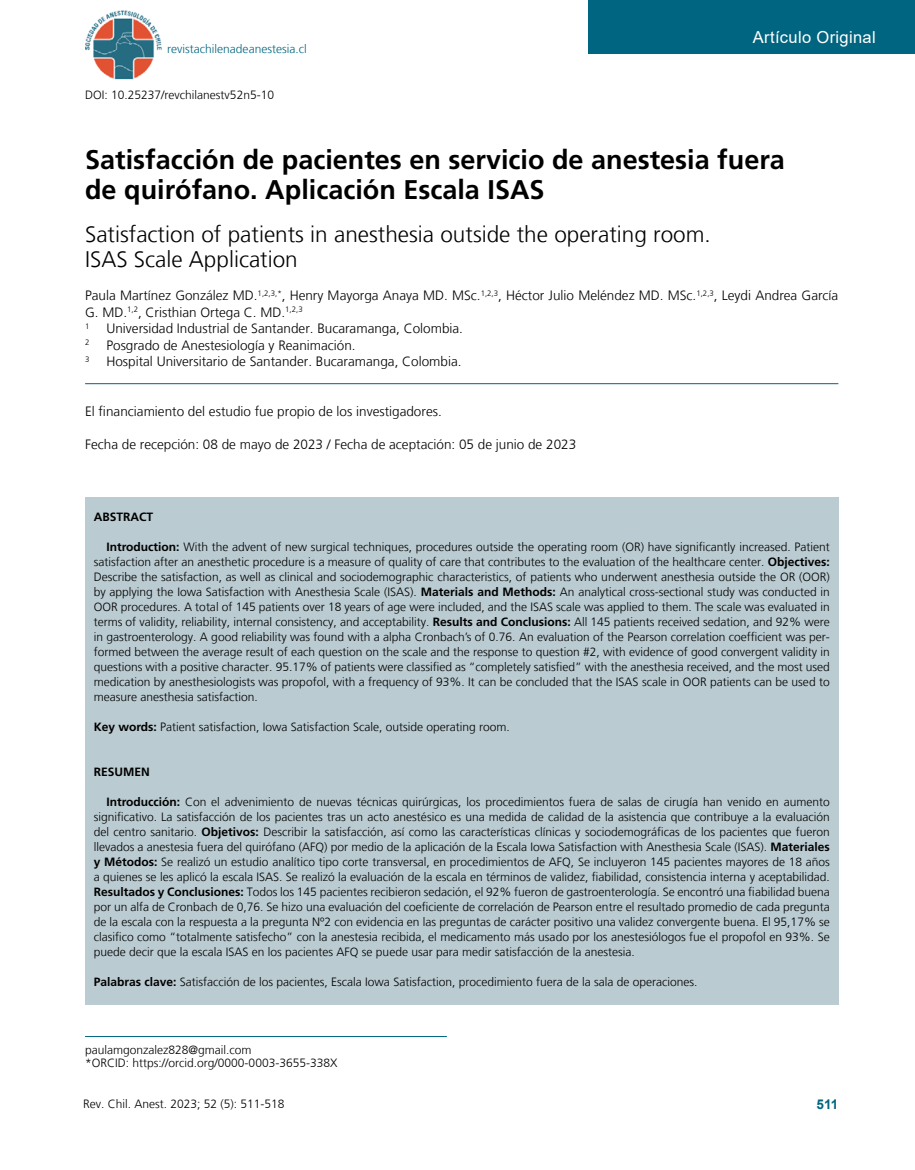
<style>
.page{position:relative;width:915px;height:1170px;background:#fff}
.page>*{position:absolute;margin:0;border:0;box-sizing:border-box;transform-origin:0 0}
.t1{font:700 27px/30px "Frutiger";color:#000}
.t2{font:300 22.5px/25.5px "Frutiger LT";color:#000}
.t3{font:16.5px "Arial";letter-spacing:.02em;color:#fff}
.t4{font:300 13.5px/16.5px "Frutiger LT";color:#000}
.t5{font:700 13.5px "Arial";color:#006580}
.t6{font:300 12px/15px "Frutiger LT";color:#000;text-align:justify}
.t7{font:300 12px "Frutiger LT";color:#006580}
.t8{font:700 12px "Frutiger";color:#000}
.t9{font:300 7.8px "Frutiger LT";color:#000}
.s1{font-family:"Frutiger";font-weight:700}
</style>
<div class="page">
<div style="left:588px;top:0;width:326px;height:54px;background:#006580"></div>
<img style="left:85px;top:10px;width:77px;height:70px">
<hr style="left:85px;top:1036px;width:361px;height:1px;background:#006580">
<hr style="left:85px;top:383px;width:753px;height:1px;background:#006580">
<div style="left:85px;top:497px;width:752px;height:507px;background:#bacbd1"></div>
<p class="t7" style="left:167px;top:42px;width:141px">revistachilenadeanestesia.cl</p>
<p class="t6" style="left:85px;top:88px;width:190px">DOI: 10.25237/revchilanestv52n5-10</p>
<h3 class="t3" style="left:752px;top:26px;width:124px">Artículo Original</h3>
<h1 class="t1" style="left:85px;top:145px;width:701px">Satisfacción de pacientes en servicio de anestesia fuera de quirófano. Aplicación Escala ISAS</h1>
<h2 class="t2" style="left:85px;top:221px;width:627px">Satisfaction of patients in anesthesia outside the operating room.<br>ISAS Scale Application</h2>
<p class="t4" style="left:85px;top:287px;width:754px">Paula Martínez González MD.<sup>1,2,3,*</sup>, Henry Mayorga Anaya MD. MSc.<sup>1,2,3</sup>, Héctor Julio Meléndez MD. MSc.<sup>1,2,3</sup>, Leydi Andrea García<br>G. MD.<sup>1,2</sup>, Cristhian Ortega C. MD.<sup>1,2,3</sup></p>
<p class="t9" style="left:85px;top:321px;width:6px">1</p>
<p class="t4" style="left:106px;top:320px;width:358px">Universidad Industrial de Santander. Bucaramanga, Colombia.</p>
<p class="t9" style="left:85px;top:338px;width:6px">2</p>
<p class="t4" style="left:106px;top:337px;width:251px">Posgrado de Anestesiología y Reanimación.</p>
<p class="t9" style="left:85px;top:354px;width:6px">3</p>
<p class="t4" style="left:106px;top:353px;width:356px">Hospital Universitario de Santander. Bucaramanga, Colombia.</p>
<p class="t4" style="left:85px;top:403px;width:358px">El financiamiento del estudio fue propio de los investigadores.</p>
<p class="t4" style="left:85px;top:436px;width:492px">Fecha de recepción: 08 de mayo de 2023 / Fecha de aceptación: 05 de junio de 2023</p>
<p class="t8" style="left:94px;top:509px;width:61px">ABSTRACT</p>
<p class="t6" style="left:94px;top:539px;width:737px;text-indent:13px"><span class="s1">Introduction:</span> With the advent of new surgical techniques, procedures outside the operating room (OR) have significantly increased. Patient satisfaction after an anesthetic procedure is a measure of quality of care that contributes to the evaluation of the healthcare center. <span class="s1">Objectives:<br></span>Describe the satisfaction, as well as clinical and sociodemographic characteristics, of patients who underwent anesthesia outside the OR (OOR) by applying the Iowa Satisfaction with Anesthesia Scale (ISAS). <span class="s1">Materials and Methods:</span> An analytical cross-sectional study was conducted in OOR procedures. A total of 145 patients over 18 years of age were included, and the ISAS scale was applied to them. The scale was evaluated in terms of validity, reliability, internal consistency, and acceptability. <span class="s1">Results and Conclusions:</span> All 145 patients received sedation, and 92% were in gastroenterology. A good reliability was found with a alpha Cronbach’s of 0.76. An evaluation of the Pearson correlation coefficient was per&shy;formed between the average result of each question on the scale and the response to question #2, with evidence of good convergent validity in questions with a positive character. 95.17% of patients were classified as “completely satisfied” with the anesthesia received, and the most used medication by anesthesiologists was propofol, with a frequency of 93%. It can be concluded that the ISAS scale in OOR patients can be used to measure anesthesia satisfaction.</p>
<p class="t6" style="left:94px;top:719px;width:417px"><span class="s1">Key words:</span> Patient satisfaction, Iowa Satisfaction Scale, outside operating room.</p>
<p class="t8" style="left:94px;top:764px;width:58px">RESUMEN</p>
<p class="t6" style="left:94px;top:794px;width:737px;text-indent:13px"><span class="s1">Introducción:</span> Con el advenimiento de nuevas técnicas quirúrgicas, los procedimientos fuera de salas de cirugía han venido en aumento significativo. La satisfacción de los pacientes tras un acto anestésico es una medida de calidad de la asistencia que contribuye a la evaluación del centro sanitario. <span class="s1">Objetivos:</span> Describir la satisfacción, así como las características clínicas y sociodemográficas de los pacientes que fueron llevados a anestesia fuera del quirófano (AFQ) por medio de la aplicación de la Escala Iowa Satisfaction with Anesthesia Scale (ISAS). <span class="s1">Materiales y Métodos:</span> Se realizó un estudio analítico tipo corte transversal, en procedimientos de AFQ, Se incluyeron 145 pacientes mayores de 18 años a quienes se les aplicó la escala ISAS. Se realizó la evaluación de la escala en términos de validez, fiabilidad, consistencia interna y aceptabilidad.<br><span class="s1">Resultados y Conclusiones:</span> Todos los 145 pacientes recibieron sedación, el 92% fueron de gastroenterología. Se encontró una fiabilidad buena por un alfa de Cronbach de 0,76. Se hizo una evaluación del coeficiente de correlación de Pearson entre el resultado promedio de cada pregunta de la escala con la respuesta a la pregunta Nº2 con evidencia en las preguntas de carácter positivo una validez convergente buena. El 95,17% se clasifico como “totalmente satisfecho” con la anestesia recibida, el medicamento más usado por los anestesiólogos fue el propofol en 93%. Se puede decir que la escala ISAS en los pacientes AFQ se puede usar para medir satisfacción de la anestesia.</p>
<p class="t6" style="left:94px;top:974px;width:605px"><span class="s1">Palabras clave:</span> Satisfacción de los pacientes, Escala Iowa Satisfaction, procedimiento fuera de la sala de operaciones.</p>
<p class="t6" style="left:85px;top:1043px;width:254px;line-height:13.5px">paulamgonzalez828@gmail.com<br>*ORCID: https://orcid.org/0000-0003-3655-338X</p>
<p class="t6" style="left:83px;top:1096px;width:203px">Rev. Chil. Anest. 2023; 52 (5): 511-518</p>
<p class="t5" style="left:816px;top:1094px;width:23px">511</p>
</div>
